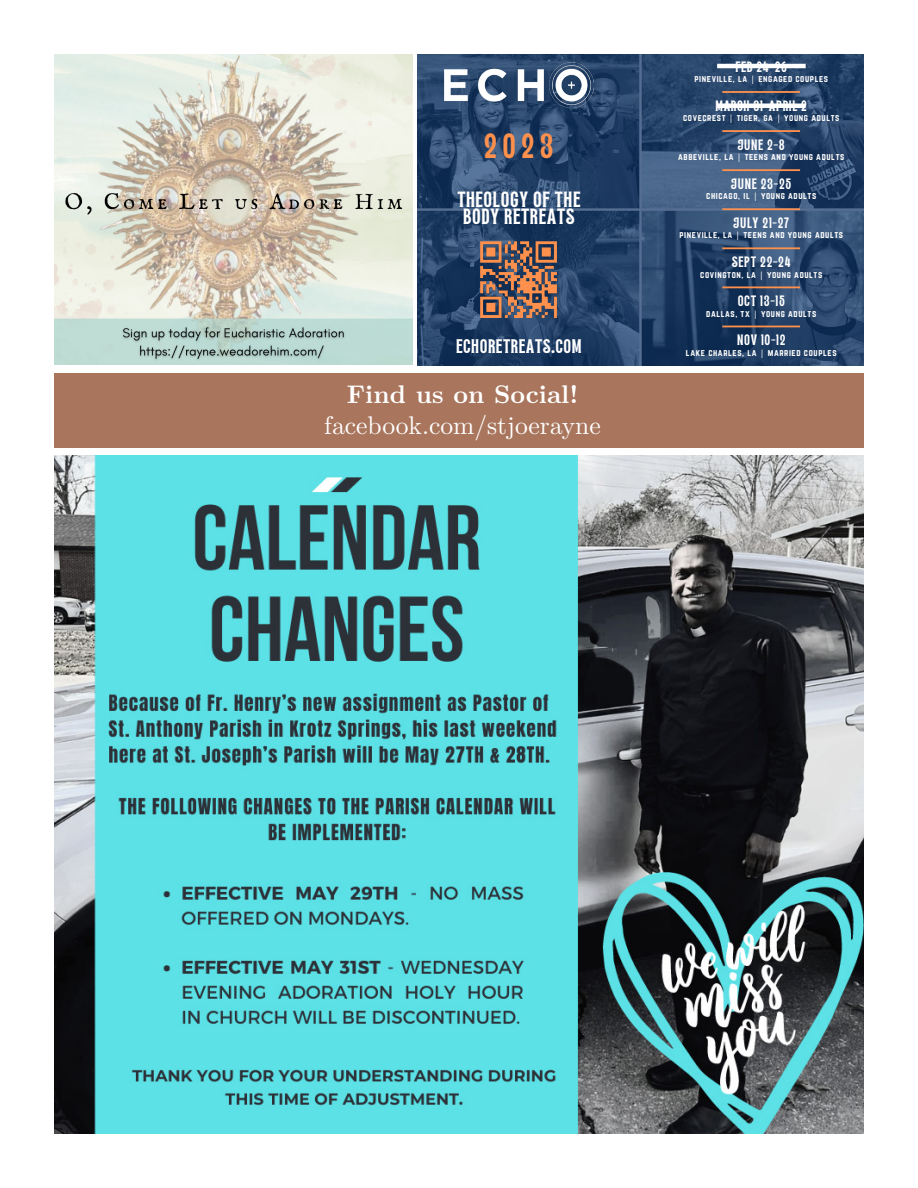
<style>
.page{position:relative;width:918px;height:1188px;background:#fff}
.page>*{position:absolute;margin:0;border:0;box-sizing:border-box;transform-origin:0 0}
.t1{font:25.5px "LM Roman 10";color:#fff}
.t2{font:700 25.5px "LM Roman 10";color:#fff}
.t3{font:23.55px "TAN Jambore Display";color:#ff914d}
.t4{font:14.85px/17.5px "TAN Jambore Display";letter-spacing:.045em;color:#fff;text-align:center}
.t5{font:13.2px "TAN Jambore Display";letter-spacing:.045em;color:#fff}
.t6{font:10.05px "TAN Jambore Display";letter-spacing:.07em;color:#fff}
.t7{font:8.4px "Norwester";letter-spacing:.07em;color:#fff}
.s1{font-family:"Noto Sans"}
</style>
<div class="page">
<div style="left:54px;top:373px;width:810px;height:74px;background:#a9765d"></div>
<svg style="left:417px;top:54px;width:447px;height:311px;background:#28456a"></svg>
<img style="left:481px;top:241px;width:76px;height:77px">
<img style="left:444px;top:63px;width:149px;height:44px">
<hr style="left:722px;top:169px;width:78px;height:2px;background:#ff914d">
<hr style="left:722px;top:130px;width:78px;height:2px;background:#ff914d">
<hr style="left:722px;top:91px;width:78px;height:2px;background:#ff914d">
<hr style="left:722px;top:208px;width:78px;height:2px;background:#ff914d">
<hr style="left:722px;top:326px;width:78px;height:1px;background:#ff914d">
<hr style="left:722px;top:247px;width:78px;height:2px;background:#ff914d">
<hr style="left:722px;top:286px;width:78px;height:2px;background:#ff914d">
<img style="left:54px;top:54px;width:359px;height:311px">
<img style="left:54px;top:455px;width:810px;height:679px">
<hr style="left:717px;top:64px;width:89px;height:4px;background:#fff">
<hr style="left:717px;top:104px;width:89px;height:4px;background:#fff">
<p class="t3" style="left:484px;top:136px;width:71px">2023</p>
<p class="t4" style="left:457px;top:193px;width:125px">THEOLOGY OF THE<br>BODY RETREATS</p>
<p class="t5" style="left:456px;top:340px;width:127px">ECHORETREATS.COM</p>
<p class="t2" style="left:347px;top:374px;width:233px">Find us on Social!</p>
<p class="t1" style="left:324px;top:405px;width:278px">facebook.com/stjoerayne</p>
<p class="t6" style="left:735px;top:62px;width:53px">FEB 24-26</p>
<p class="t7" style="left:694px;top:75px;width:135px">PINEVILLE, LA <span class="s1">|</span> ENGAGED COUPLES</p>
<p class="t6" style="left:715px;top:102px;width:93px">MARCH 31-APRIL 2</p>
<p class="t7" style="left:683px;top:114px;width:158px">COVECREST <span class="s1">|</span> TIGER, GA <span class="s1">|</span> YOUNG ADULTS</p>
<p class="t6" style="left:738px;top:141px;width:49px">JUNE 2-8</p>
<p class="t7" style="left:678px;top:153px;width:168px">ABBEVILLE, LA <span class="s1">|</span> TEENS AND YOUNG ADULTS</p>
<p class="t6" style="left:731px;top:180px;width:62px">JUNE 23-25</p>
<p class="t7" style="left:706px;top:192px;width:112px">CHICAGO, IL <span class="s1">|</span> YOUNG ADULTS</p>
<p class="t6" style="left:734px;top:219px;width:57px">JULY 21-27</p>
<p class="t7" style="left:679px;top:231px;width:165px">PINEVILLE, LA <span class="s1">|</span> TEENS AND YOUNG ADULTS</p>
<p class="t6" style="left:732px;top:258px;width:61px">SEPT 22-24</p>
<p class="t7" style="left:700px;top:270px;width:124px">COVINGTON, LA <span class="s1">|</span> YOUNG ADULTS</p>
<p class="t6" style="left:738px;top:297px;width:49px">OCT 13-15</p>
<p class="t7" style="left:706px;top:309px;width:112px">DALLAS, TX <span class="s1">|</span> YOUNG ADULTS</p>
<p class="t6" style="left:737px;top:336px;width:50px">NOV 10-12</p>
<p class="t7" style="left:686px;top:348px;width:152px">LAKE CHARLES, LA <span class="s1">|</span> MARRIED COUPLES</p>
</div>
